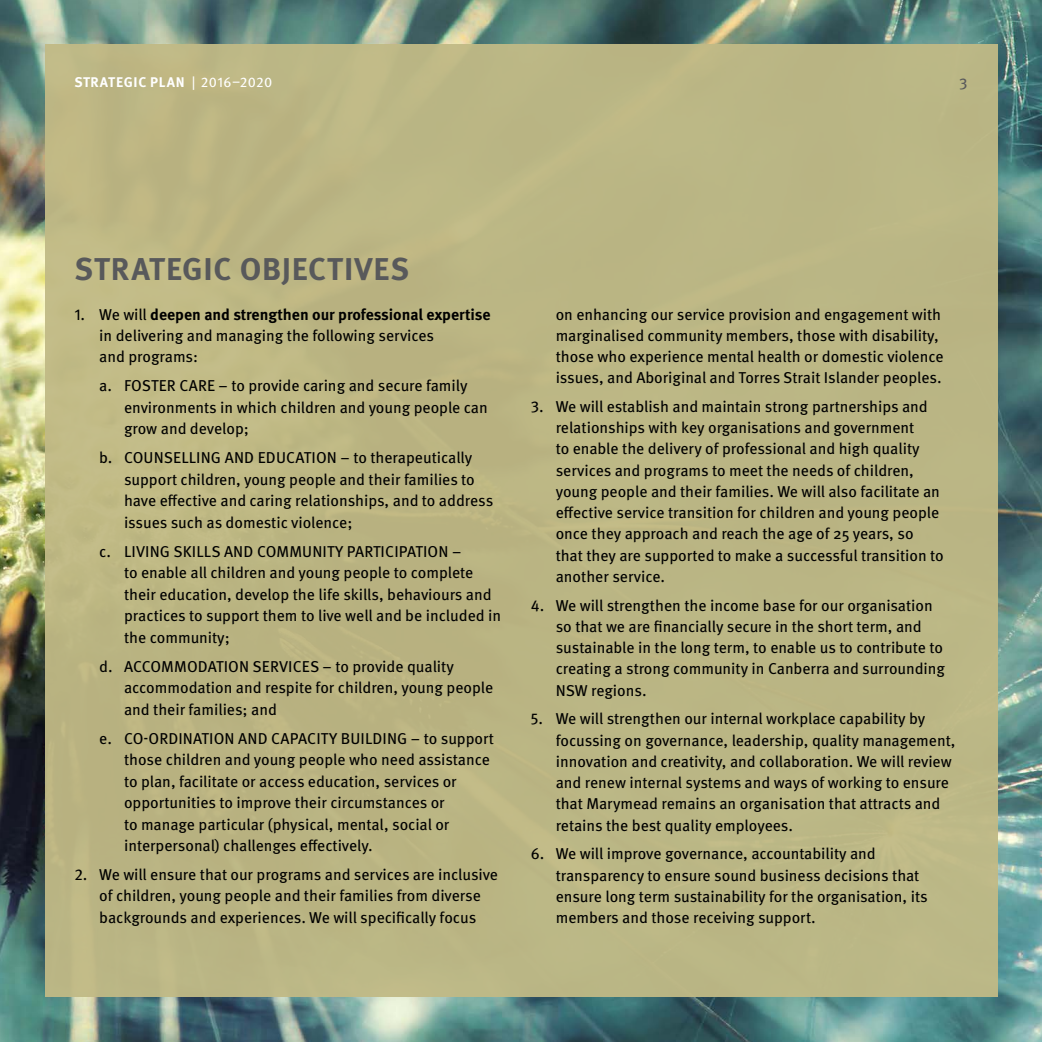
<style>
.page{position:relative;width:1042px;height:1042px;background:#fff}
.page>*{position:absolute;margin:0;border:0;box-sizing:border-box;transform-origin:0 0}
.t1{font:700 31.5px "Meta OT";letter-spacing:.03em;color:#58595b}
.t2{font:15.75px/21.2px "Meta OT";color:#000}
.t3{font:15.75px "Meta OT";color:#58595b}
.t4{font:700 14px "Meta OT";letter-spacing:.045em;color:#fff}
.s1{font-weight:400}
.s2{font-weight:700}
</style>
<div class="page">
<img style="left:0;top:0;width:1042px;height:1042px">
<div style="left:45px;top:45px;width:952px;height:952px;background:#bab684"></div>
<p class="t4" style="left:74px;top:74px;width:199px">STRATEGIC PLAN <span class="s1">| 2016–2020</span></p>
<p class="t3" style="left:959px;top:74px;width:10px">3</p>
<h1 class="t1" style="left:74px;top:249px;width:336px">STRATEGIC OBJECTIVES</h1>
<p class="t2" style="left:99px;top:303px;width:393px;text-indent:-25px">1. We will <span class="s2">deepen and strengthen our professional expertise </span>in delivering and managing the following services<br>and programs:</p>
<p class="t2" style="left:124px;top:375px;width:365px;text-indent:-25px">a. FOSTER CARE – to provide caring and secure family environments in which children and young people can grow and develop;</p>
<p class="t2" style="left:124px;top:447px;width:371px;text-indent:-25px">b. COUNSELLING AND EDUCATION – to therapeutically support children, young people and their families to have effective and caring relationships, and to address issues such as domestic violence;</p>
<p class="t2" style="left:124px;top:541px;width:378px;text-indent:-25px">c. LIVING SKILLS AND COMMUNITY PARTICIPATION –<br>to enable all children and young people to complete their education, develop the life skills, behaviours and practices to support them to live well and be included in the community;</p>
<p class="t2" style="left:124px;top:655px;width:371px;text-indent:-25px">d. ACCOMMODATION SERVICES – to provide quality accommodation and respite for children, young people and their families; and</p>
<p class="t2" style="left:124px;top:727px;width:371px;text-indent:-25px">e. CO-ORDINATION AND CAPACITY BUILDING – to support those children and young people who need assistance to plan, facilitate or access education, services or opportunities to improve their circumstances or<br>to manage particular (physical, mental, social or interpersonal) challenges effectively.</p>
<p class="t2" style="left:74px;top:864px;width:425px;text-align:center">2. We will ensure that our programs and services are inclusive of children, young people and their families from diverse backgrounds and experiences. We will specifically focus</p>
<p class="t2" style="left:556px;top:304px;width:389px">on enhancing our service provision and engagement with marginalised community members, those with disability, those who experience mental health or domestic violence issues, and Aboriginal and Torres Strait Islander peoples.</p>
<p class="t2" style="left:556px;top:396px;width:390px;text-indent:-25px">3. We will establish and maintain strong partnerships and relationships with key organisations and government<br>to enable the delivery of professional and high quality services and programs to meet the needs of children, young people and their families. We will also facilitate an effective service transition for children and young people once they approach and reach the age of 25 years, so that they are supported to make a successful transition to another service.</p>
<p class="t2" style="left:556px;top:595px;width:391px;text-indent:-25px">4. We will strengthen the income base for our organisation so that we are financially secure in the short term, and sustainable in the long term, to enable us to contribute to creating a strong community in Canberra and surrounding NSW regions.</p>
<p class="t2" style="left:556px;top:708px;width:401px;text-indent:-25px">5. We will strengthen our internal workplace capability by focussing on governance, leadership, quality management, innovation and creativity, and collaboration. We will review and renew internal systems and ways of working to ensure that Marymead remains an organisation that attracts and retains the best quality employees.</p>
<p class="t2" style="left:556px;top:843px;width:373px;text-indent:-25px">6. We will improve governance, accountability and transparency to ensure sound business decisions that ensure long term sustainability for the organisation, its members and those receiving support.</p>
</div>
